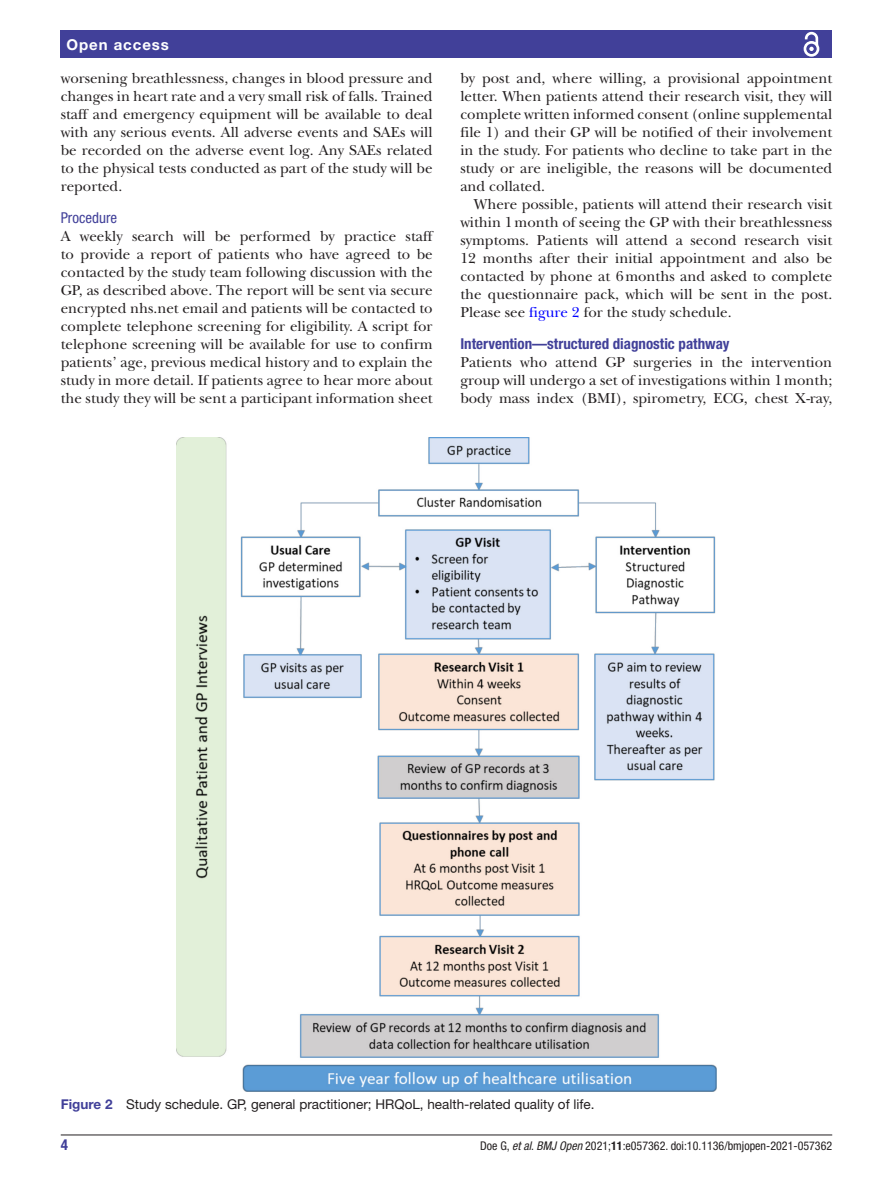
<style>
.page{position:relative;width:893px;height:1191px;background:#fff}
.page>*{position:absolute;margin:0;border:0;box-sizing:border-box;transform-origin:0 0}
.t1{font:15px/18px "New Baskerville";color:#231f20;text-align:justify}
.t2{font:700 condensed 15px "Helvetica Neue LT Std";color:#414099}
.t3{font:700 15px "Helvetica Neue LT Std";letter-spacing:.065em;color:#fff}
.t4{font:condensed 15px "Helvetica Neue LT Std";color:#414099}
.t5{font:13.5px "Helvetica Neue LT Std";color:#231f20}
.t6{font:condensed 12px "Helvetica Neue LT Std";color:#231f20}
.s1{color:#00f}
.s2{font-weight:700;color:#414099}
.s3{font-style:italic}
.s4{font-weight:700}
</style>
<div class="page">
<hr style="left:61px;top:1134px;width:771px;height:1px;background:#231f20">
<div style="left:61px;top:31px;width:771px;height:27px;background:#414099"></div>
<svg style="left:803px;top:31px;width:17px;height:26px"></svg>
<img style="left:176px;top:437px;width:540px;height:654px">
<p class="t3" style="left:66px;top:35px;width:104px">Open access</p>
<p class="t1" style="left:61px;top:69px;width:373px">worsening breathlessness, changes in blood pressure and changes in heart rate and a very small risk of falls. Trained staff and emergency equipment will be available to deal with any serious events. All adverse events and SAEs will be recorded on the adverse event log. Any SAEs related to the physical tests conducted as part of the study will be reported.</p>
<p class="t4" style="left:61px;top:209px;width:58px">Procedure</p>
<p class="t1" style="left:61px;top:227px;width:373px">A weekly search will be performed by practice staff to provide a report of patients who have agreed to be contacted by the study team following discussion with the GP, as described above. The report will be sent via secure encrypted nhs.net email and patients will be contacted to complete telephone screening for eligibility. A script for telephone screening will be available for use to confirm patients’ age, previous medical history and to explain the study in more detail. If patients agree to hear more about the study they will be sent a participant information sheet</p>
<p class="t1" style="left:460px;top:69px;width:373px">by post and, where willing, a provisional appointment letter. When patients attend their research visit, they will complete written informed consent (online supplemental file 1) and their GP will be notified of their involvement in the study. For patients who decline to take part in the study or are ineligible, the reasons will be documented and collated.</p>
<p class="t1" style="left:460px;top:195px;width:373px;text-indent:13px">Where possible, patients will attend their research visit within 1month of seeing the GP with their breathlessness symptoms. Patients will attend a second research visit 12 months after their initial appointment and also be contacted by phone at 6months and asked to complete the questionnaire pack, which will be sent in the post.<br>Please see <span class="s1">figure 2</span> for the study schedule.</p>
<p class="t2" style="left:460px;top:334px;width:271px">Intervention—structured diagnostic pathway</p>
<p class="t1" style="left:460px;top:353px;width:373px">Patients who attend GP surgeries in the intervention group will undergo a set of investigations within 1month; body mass index (BMI), spirometry, ECG, chest X-ray,</p>
<p class="t5" style="left:61px;top:1096px;width:535px"><span class="s2">Figure 2</span> Study schedule. GP, general practitioner; HRQoL, health-related quality of life.</p>
<p class="t2" style="left:61px;top:1135px;width:9px">4</p>
<p class="t6" style="left:480px;top:1138px;width:354px">Doe G, <span class="s3">et al</span>. <span class="s3">BMJ Open</span> 2021;<span class="s4">11</span>:e057362. doi:10.1136/bmjopen-2021-057362</p>
</div>
